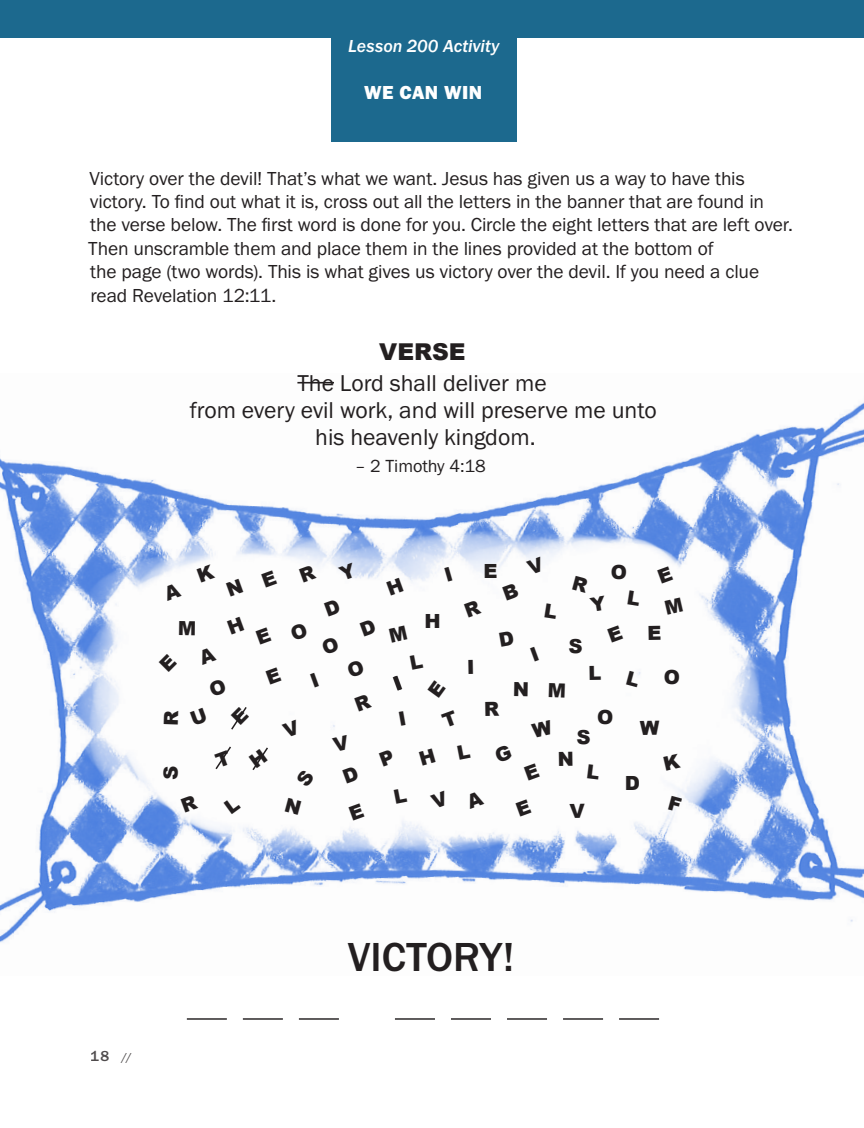
<style>
.page{position:relative;width:864px;height:1128px;background:#fff}
.page>*{position:absolute;margin:0;border:0;box-sizing:border-box;transform-origin:0 0}
.t1{font:500 42px "Franklin Gothic URW";color:#231f20}
.t2{font:23.7px/27px "Franklin Gothic URW Boo";color:#231f20;text-align:center}
.t3{font:900 23.25px "Arial";color:#231f20}
.Activity_-_Text{font:19.5px/23.4px "Franklin Gothic URW Boo";letter-spacing:-.005em;color:#231f20}
.Activity_-_Tab_-_Tit{font:19.5px "Franklin Gothic URW Hea";letter-spacing:.02em;color:#fff}
.t4{font:900 19.5px "Arial";color:#231f20}
.t5{font:18.15px "Franklin Gothic URW Boo";color:#231f20}
.t6{font:18px "Franklin Gothic URW Med Ita";color:#fff}
.t7{font:500 15px "Franklin Gothic URW";color:#231f20}
.s1{font-size:12px}
</style>
<div class="page">
<img style="left:0;top:381px;width:864px;height:562px">
<hr style="left:297px;top:382px;width:37px;height:1px;background:#231f20">
<hr style="left:187px;top:1018px;width:40px;height:1px;background:#231f20">
<hr style="left:243px;top:1018px;width:40px;height:1px;background:#231f20">
<hr style="left:299px;top:1018px;width:40px;height:1px;background:#231f20">
<hr style="left:395px;top:1018px;width:40px;height:1px;background:#231f20">
<hr style="left:451px;top:1018px;width:40px;height:1px;background:#231f20">
<hr style="left:507px;top:1018px;width:40px;height:1px;background:#231f20">
<hr style="left:563px;top:1018px;width:40px;height:1px;background:#231f20">
<hr style="left:619px;top:1018px;width:40px;height:1px;background:#231f20">
<div style="left:0;top:0;width:864px;height:38px;background:#1c698e"></div>
<div style="left:331px;top:0;width:186px;height:142px;background:#1c698e"></div>
<svg style="left:163px;top:582px;width:19px;height:18px"></svg>
<svg style="left:197px;top:564px;width:18px;height:18px"></svg>
<svg style="left:663px;top:753px;width:18px;height:17px"></svg>
<svg style="left:226px;top:578px;width:17px;height:18px"></svg>
<svg style="left:559px;top:752px;width:14px;height:14px"></svg>
<svg style="left:285px;top:797px;width:16px;height:17px"></svg>
<svg style="left:514px;top:682px;width:14px;height:14px"></svg>
<svg style="left:198px;top:646px;width:19px;height:18px"></svg>
<svg style="left:465px;top:790px;width:19px;height:18px"></svg>
<svg style="left:227px;top:617px;width:17px;height:17px"></svg>
<svg style="left:261px;top:570px;width:16px;height:17px"></svg>
<svg style="left:159px;top:653px;width:18px;height:18px"></svg>
<svg style="left:256px;top:627px;width:15px;height:18px"></svg>
<svg style="left:524px;top:763px;width:16px;height:17px"></svg>
<svg style="left:649px;top:626px;width:12px;height:14px"></svg>
<svg style="left:657px;top:566px;width:16px;height:17px"></svg>
<svg style="left:179px;top:621px;width:16px;height:14px"></svg>
<svg style="left:299px;top:565px;width:18px;height:18px"></svg>
<svg style="left:354px;top:693px;width:18px;height:18px"></svg>
<svg style="left:379px;top:749px;width:16px;height:17px"></svg>
<svg style="left:502px;top:582px;width:17px;height:18px"></svg>
<svg style="left:338px;top:562px;width:19px;height:19px"></svg>
<svg style="left:324px;top:599px;width:17px;height:17px"></svg>
<svg style="left:572px;top:575px;width:35px;height:36px"></svg>
<svg style="left:290px;top:622px;width:18px;height:18px"></svg>
<svg style="left:209px;top:678px;width:18px;height:18px"></svg>
<svg style="left:266px;top:667px;width:15px;height:17px"></svg>
<svg style="left:608px;top:625px;width:15px;height:17px"></svg>
<svg style="left:349px;top:803px;width:15px;height:17px"></svg>
<svg style="left:321px;top:636px;width:19px;height:18px"></svg>
<svg style="left:346px;top:659px;width:19px;height:19px"></svg>
<svg style="left:360px;top:619px;width:17px;height:17px"></svg>
<svg style="left:342px;top:766px;width:17px;height:17px"></svg>
<svg style="left:386px;top:577px;width:18px;height:18px"></svg>
<svg style="left:190px;top:707px;width:18px;height:18px"></svg>
<svg style="left:310px;top:673px;width:9px;height:14px"></svg>
<svg style="left:445px;top:566px;width:8px;height:15px"></svg>
<svg style="left:469px;top:659px;width:4px;height:14px"></svg>
<svg style="left:164px;top:710px;width:14px;height:14px"></svg>
<svg style="left:230px;top:705px;width:19px;height:26px"></svg>
<svg style="left:181px;top:794px;width:17px;height:18px"></svg>
<svg style="left:163px;top:765px;width:15px;height:13px"></svg>
<svg style="left:296px;top:768px;width:19px;height:19px"></svg>
<svg style="left:569px;top:638px;width:13px;height:15px"></svg>
<svg style="left:668px;top:795px;width:14px;height:16px"></svg>
<svg style="left:577px;top:729px;width:13px;height:15px"></svg>
<svg style="left:389px;top:625px;width:19px;height:17px"></svg>
<svg style="left:665px;top:597px;width:18px;height:17px"></svg>
<svg style="left:549px;top:683px;width:16px;height:14px"></svg>
<svg style="left:531px;top:719px;width:22px;height:18px"></svg>
<svg style="left:640px;top:720px;width:20px;height:14px"></svg>
<svg style="left:464px;top:599px;width:18px;height:18px"></svg>
<svg style="left:486px;top:702px;width:13px;height:14px"></svg>
<svg style="left:428px;top:680px;width:18px;height:18px"></svg>
<svg style="left:410px;top:654px;width:13px;height:16px"></svg>
<svg style="left:545px;top:603px;width:13px;height:15px"></svg>
<svg style="left:628px;top:590px;width:13px;height:15px"></svg>
<svg style="left:590px;top:665px;width:11px;height:14px"></svg>
<svg style="left:626px;top:670px;width:14px;height:17px"></svg>
<svg style="left:587px;top:764px;width:13px;height:15px"></svg>
<svg style="left:457px;top:744px;width:14px;height:15px"></svg>
<svg style="left:394px;top:788px;width:14px;height:15px"></svg>
<svg style="left:332px;top:735px;width:18px;height:17px"></svg>
<svg style="left:282px;top:720px;width:19px;height:18px"></svg>
<svg style="left:526px;top:556px;width:19px;height:18px"></svg>
<svg style="left:430px;top:790px;width:19px;height:18px"></svg>
<svg style="left:570px;top:804px;width:15px;height:14px"></svg>
<svg style="left:214px;top:744px;width:19px;height:26px"></svg>
<svg style="left:249px;top:745px;width:21px;height:26px"></svg>
<svg style="left:419px;top:748px;width:17px;height:17px"></svg>
<svg style="left:441px;top:710px;width:17px;height:17px"></svg>
<svg style="left:224px;top:795px;width:17px;height:18px"></svg>
<svg style="left:393px;top:676px;width:9px;height:14px"></svg>
<svg style="left:530px;top:647px;width:9px;height:14px"></svg>
<svg style="left:399px;top:711px;width:7px;height:15px"></svg>
<svg style="left:516px;top:799px;width:15px;height:17px"></svg>
<svg style="left:494px;top:744px;width:18px;height:19px"></svg>
<svg style="left:499px;top:631px;width:15px;height:16px"></svg>
<p class="t6" style="left:348px;top:36px;width:153px">Lesson 200 Activity</p>
<p class="Activity_-_Tab_-_Tit" style="left:364px;top:80px;width:119px">WE CAN WIN</p>
<p class="Activity_-_Text" style="left:88px;top:166px;width:706px">Victory over the devil! That’s what we want. Jesus has given us a way to have this victory. To find out what it is, cross out all the letters in the banner that are found in the verse below. The first word is done for you. Circle the eight letters that are left over.<br>Then unscramble them and place them in the lines provided at the bottom of<br>the page (two words). This is what gives us victory over the devil. If you need a clue read Revelation 12:11.</p>
<p class="t3" style="left:379px;top:335px;width:88px">VERSE</p>
<p class="t2" style="left:190px;top:369px;width:468px">The Lord shall deliver me<br>from every evil work, and will preserve me unto his heavenly kingdom.</p>
<p class="t5" style="left:355px;top:454px;width:132px">– 2 Timothy 4:18</p>
<p class="t7" style="left:90px;top:1046px;width:43px">18 <span class="s1">//</span></p>
<p class="t4" style="left:424px;top:606px;width:18px">H</p>
<p class="t4" style="left:483px;top:557px;width:16px">E</p>
<p class="t1" style="left:348px;top:930px;width:168px">VICTORY!</p>
<p class="t4" style="left:611px;top:557px;width:18px">O</p>
<p class="t4" style="left:597px;top:702px;width:18px">O</p>
<p class="t4" style="left:625px;top:769px;width:17px">D</p>
<p class="t4" style="left:664px;top:662px;width:18px">O</p>
</div>
